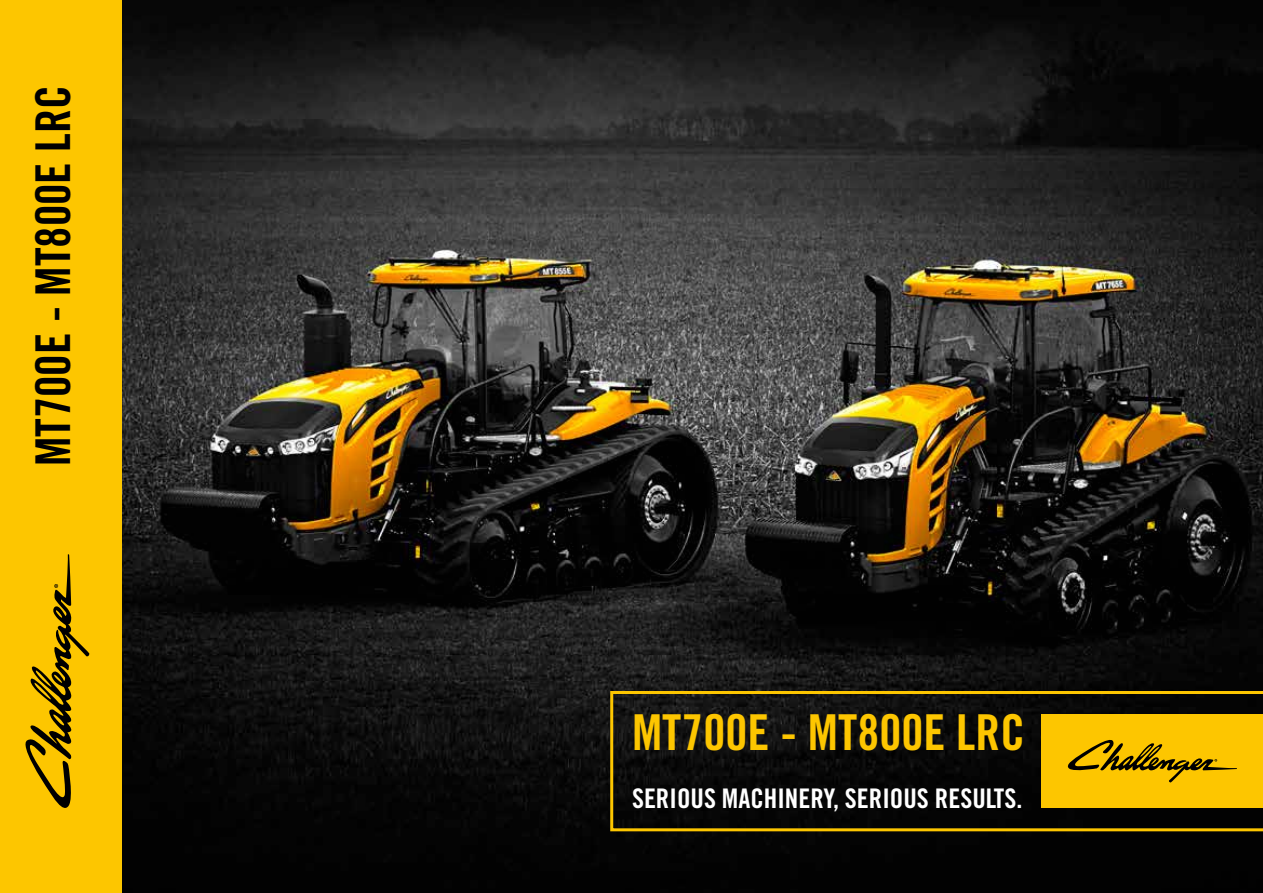
<style>
.page{position:relative;width:1263px;height:893px;background:#fff}
.page>*{position:absolute;margin:0;border:0;box-sizing:border-box;transform-origin:0 0}
.t1{font:49.5px "Trade Gothic LT Pro Bd Cn 20";color:#fdc600}
.t2{font:48px "Trade Gothic LT Pro Bd Cn 20";color:#000}
.t3{font:27px "Trade Gothic LT Pro Bd Cn 20";color:#fff}
</style>
<div class="page">
<img style="left:121px;top:0;width:1142px;height:893px">
<div style="left:0;top:0;width:121px;height:893px;background:#fdc600"></div>
<svg style="left:26px;top:554px;width:63px;height:254px"></svg>
<svg style="left:610px;top:691px;width:653px;height:140px;background:#181509"></svg>
<div style="left:1042px;top:714px;width:221px;height:94px;background:#fdc600"></div>
<svg style="left:1068px;top:740px;width:169px;height:42px"></svg>
<h2 class="t2" style="left:24px;top:466px;width:383px;rotate:-90deg">MT700E - MT800E LRC</h2>
<h1 class="t1" style="left:632px;top:702px;width:395px">MT700E - MT800E LRC</h1>
<p class="t3" style="left:632px;top:782px;width:392px">SERIOUS MACHINERY, SERIOUS RESULTS.</p>
</div>
